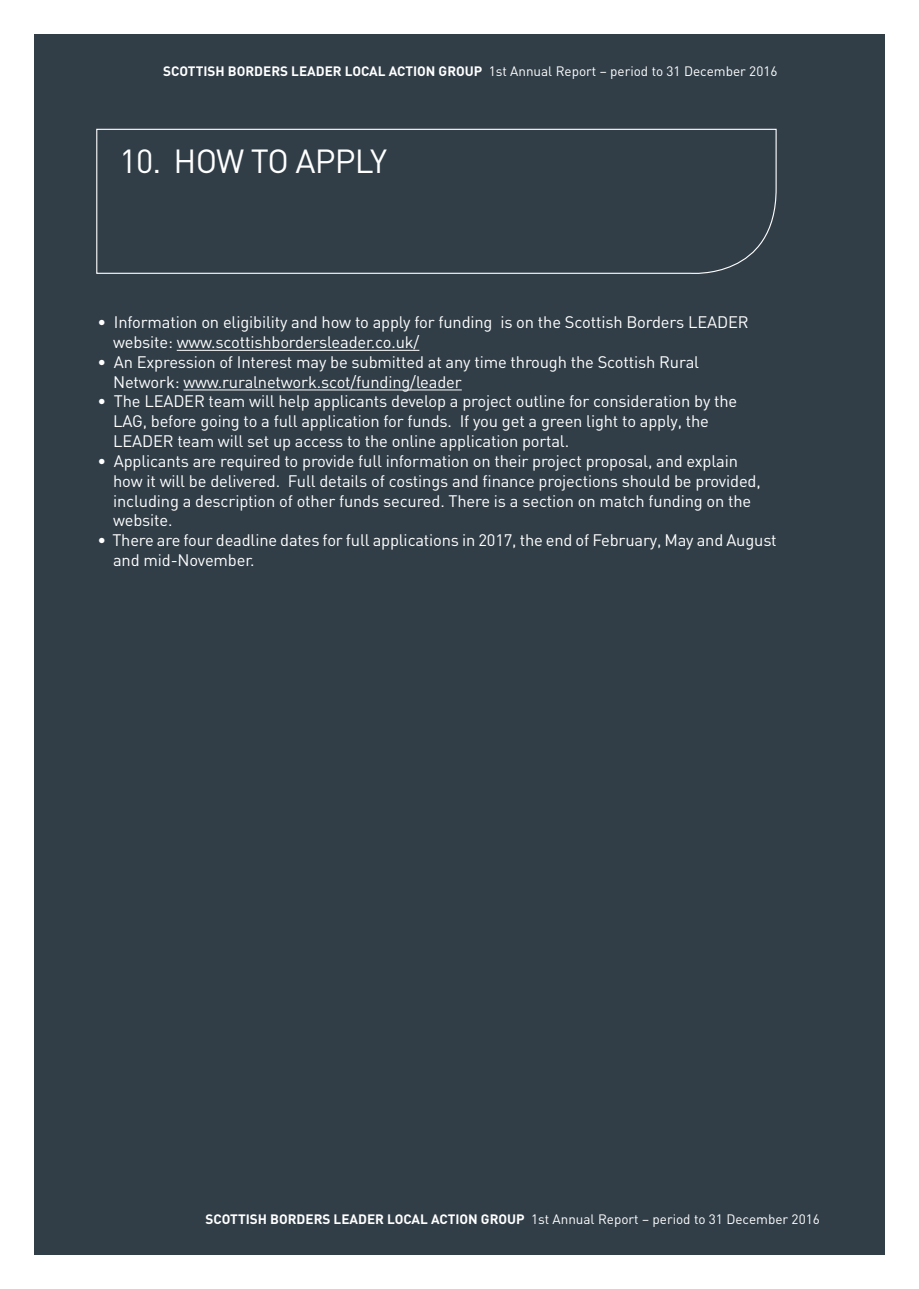
<style>
.page{position:relative;width:919px;height:1289px;background:#fff}
.page>*{position:absolute;margin:0;border:0;box-sizing:border-box;transform-origin:0 0}
.Body_Copy{font:33px "DIN";letter-spacing:-.025em;color:#fff}
.Paragraph_Style_1{font:16.5px "DIN";letter-spacing:-.01em;color:#fff}
.t1{font:13.5px "DIN";color:#fff}
.s1{font-weight:700}
</style>
<div class="page">
<div style="left:34px;top:34px;width:850px;height:1220px;background:#313e48"></div>
<hr style="left:177px;top:350px;width:242px;height:1px;background:#fff">
<hr style="left:183px;top:389px;width:279px;height:1px;background:#fff">
<svg style="left:96px;top:128px;width:681px;height:146px"></svg>
<p class="t1" style="left:163px;top:62px;width:615px"><span class="s1">SCOTTISH BORDERS LEADER LOCAL ACTION GROUP</span> 1st Annual Report – period to 31 December 2016</p>
<p class="Body_Copy" style="left:120px;top:141px;width:269px">10. HOW TO APPLY</p>
<p class="Paragraph_Style_1" style="left:97px;top:312px;width:652px">• Information on eligibility and how to apply for funding is on the Scottish Borders LEADER</p>
<p class="Paragraph_Style_1" style="left:113px;top:332px;width:308px">website: www.scottishbordersleader.co.uk/</p>
<p class="Paragraph_Style_1" style="left:97px;top:351px;width:603px">• An Expression of Interest may be submitted at any time through the Scottish Rural</p>
<p class="Paragraph_Style_1" style="left:113px;top:371px;width:350px">Network: www.ruralnetwork.scot/funding/leader</p>
<p class="Paragraph_Style_1" style="left:97px;top:391px;width:641px">• The LEADER team will help applicants develop a project outline for consideration by the</p>
<p class="Paragraph_Style_1" style="left:113px;top:411px;width:597px">LAG, before going to a full application for funds. If you get a green light to apply, the</p>
<p class="Paragraph_Style_1" style="left:113px;top:431px;width:457px">LEADER team will set up access to the online application portal.</p>
<p class="Paragraph_Style_1" style="left:97px;top:450px;width:642px">• Applicants are required to provide full information on their project proposal, and explain</p>
<p class="Paragraph_Style_1" style="left:113px;top:470px;width:649px">how it will be delivered. Full details of costings and finance projections should be provided,</p>
<p class="Paragraph_Style_1" style="left:113px;top:490px;width:639px">including a description of other funds secured. There is a section on match funding on the</p>
<p class="Paragraph_Style_1" style="left:113px;top:510px;width:61px">website.</p>
<p class="Paragraph_Style_1" style="left:97px;top:530px;width:680px">• There are four deadline dates for full applications in 2017, the end of February, May and August</p>
<p class="Paragraph_Style_1" style="left:113px;top:549px;width:143px">and mid-November.</p>
<p class="t1" style="left:205px;top:1210px;width:615px"><span class="s1">SCOTTISH BORDERS LEADER LOCAL ACTION GROUP</span> 1st Annual Report – period to 31 December 2016</p>
</div>
